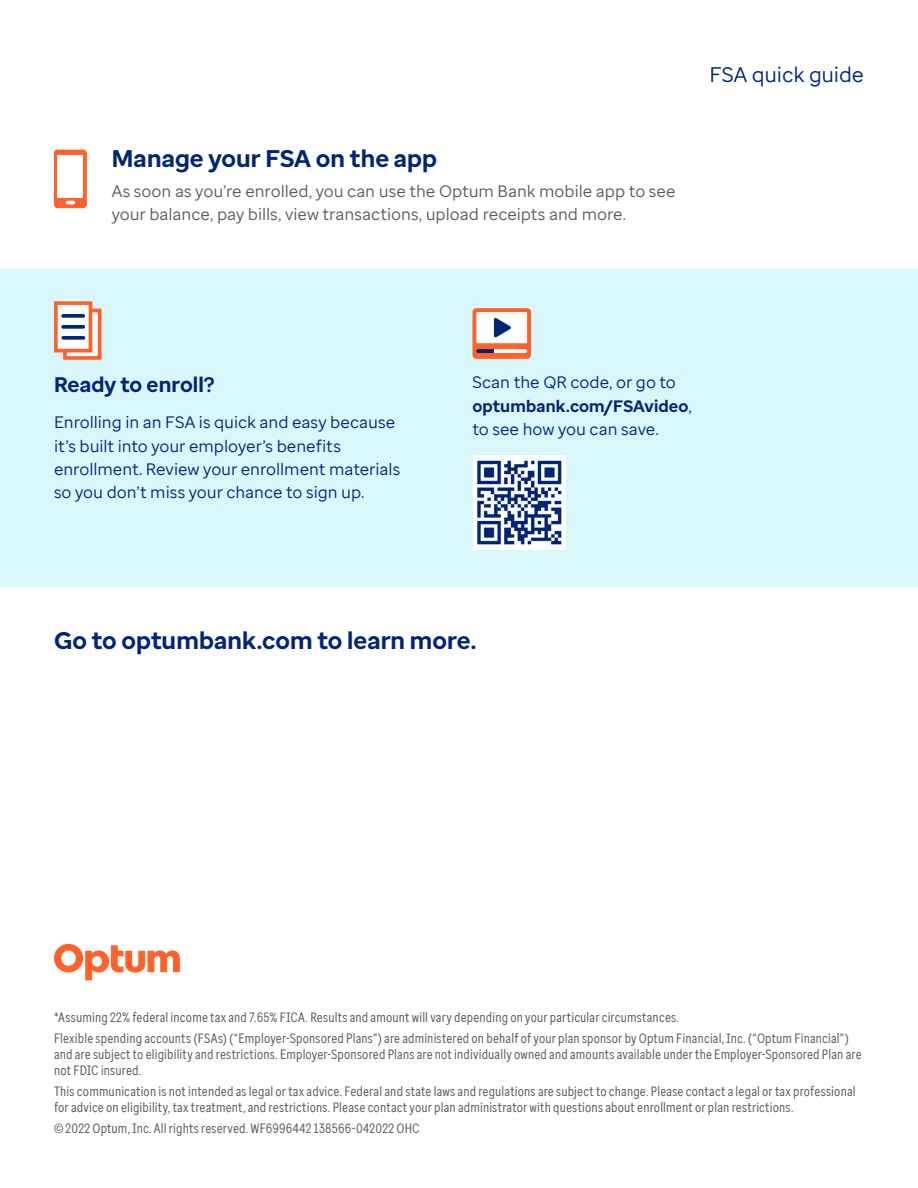
<style>
.page{position:relative;width:918px;height:1188px;background:#fff}
.page>*{position:absolute;margin:0;border:0;box-sizing:border-box;transform-origin:0 0}
.t1{font:700 24px "Optum Sans";color:#002677}
.t2{font:700 21px "Optum Sans";letter-spacing:.005em;color:#002677}
.t3{font:21px "Optum Sans";letter-spacing:-.01em;color:#002677}
.t4{font:16.5px/23.1px "Optum Sans";letter-spacing:-.005em;color:#002677}
.t5{font:16.5px/23.1px "Optum Sans";color:#5a5a5a}
.t6{font:13.5px/16.2px "Optum Sans Cond";letter-spacing:.01em;color:#5a5a5a}
.s1{font-weight:700}
</style>
<div class="page">
<div style="left:0;top:269px;width:918px;height:317px;background:#d9f6fa"></div>
<svg style="left:54px;top:944px;width:126px;height:36px"></svg>
<div style="left:54px;top:150px;width:33px;height:58px;background:#ff612b;border-radius:4px"></div>
<svg style="left:66px;top:201px;width:9px;height:3px"></svg>
<div style="left:58px;top:155px;width:25px;height:42px;background:#fff"></div>
<div style="left:472px;top:308px;width:59px;height:51px;background:#ff612b;border-radius:4px"></div>
<div style="left:476px;top:312px;width:51px;height:31px;background:#fff"></div>
<svg style="left:476px;top:349px;width:51px;height:4px"></svg>
<svg style="left:494px;top:318px;width:17px;height:20px"></svg>
<img style="left:473px;top:455px;width:93px;height:94px">
<svg style="left:54px;top:301px;width:48px;height:59px;background:#fbc3af"></svg>
<svg style="left:61px;top:325px;width:24px;height:4px"></svg>
<svg style="left:61px;top:336px;width:24px;height:4px"></svg>
<svg style="left:61px;top:314px;width:24px;height:4px"></svg>
<h1 class="t1" style="left:112px;top:143px;width:327px">Manage your FSA on the app</h1>
<p class="t5" style="left:112px;top:180px;width:565px">As soon as you’re enrolled, you can use the Optum Bank mobile app to see your balance, pay bills, view transactions, upload receipts and more.</p>
<h2 class="t3" style="left:709px;top:61px;width:156px">FSA quick guide</h2>
<h2 class="t2" style="left:54px;top:371px;width:162px">Ready to enroll?</h2>
<p class="t4" style="left:54px;top:411px;width:348px">Enrolling in an FSA is quick and easy because it’s built into your employer’s benefits enrollment. Review your enrollment materials so you don’t miss your chance to sign up.</p>
<p class="t4" style="left:472px;top:371px;width:221px">Scan the QR code, or go to <span class="s1">optumbank.com/FSAvideo</span>, to see how you can save.</p>
<h1 class="t1" style="left:54px;top:625px;width:424px">Go to optumbank.com to learn more.</h1>
<p class="t6" style="left:54px;top:1007px;width:796px;line-height:20.9px">*Assuming 22% federal income tax and 7.65% FICA. Results and amount will vary depending on your particular circumstances.<br>Flexible spending accounts (FSAs) (“Employer-Sponsored Plans”) are administered on behalf of your plan sponsor by Optum Financial, Inc. (“Optum Financial”)</p>
<p class="t6" style="left:54px;top:1046px;width:809px">and are subject to eligibility and restrictions. Employer-Sponsored Plans are not individually owned and amounts available under the Employer-Sponsored Plan are not FDIC insured.</p>
<p class="t6" style="left:54px;top:1083px;width:803px">This communication is not intended as legal or tax advice. Federal and state laws and regulations are subject to change. Please contact a legal or tax professional for advice on eligibility, tax treatment, and restrictions. Please contact your plan administrator with questions about enrollment or plan restrictions.</p>
<p class="t6" style="left:54px;top:1120px;width:367px">© 2022 Optum, Inc. All rights reserved. WF6996442 138566-042022 OHC</p>
</div>
